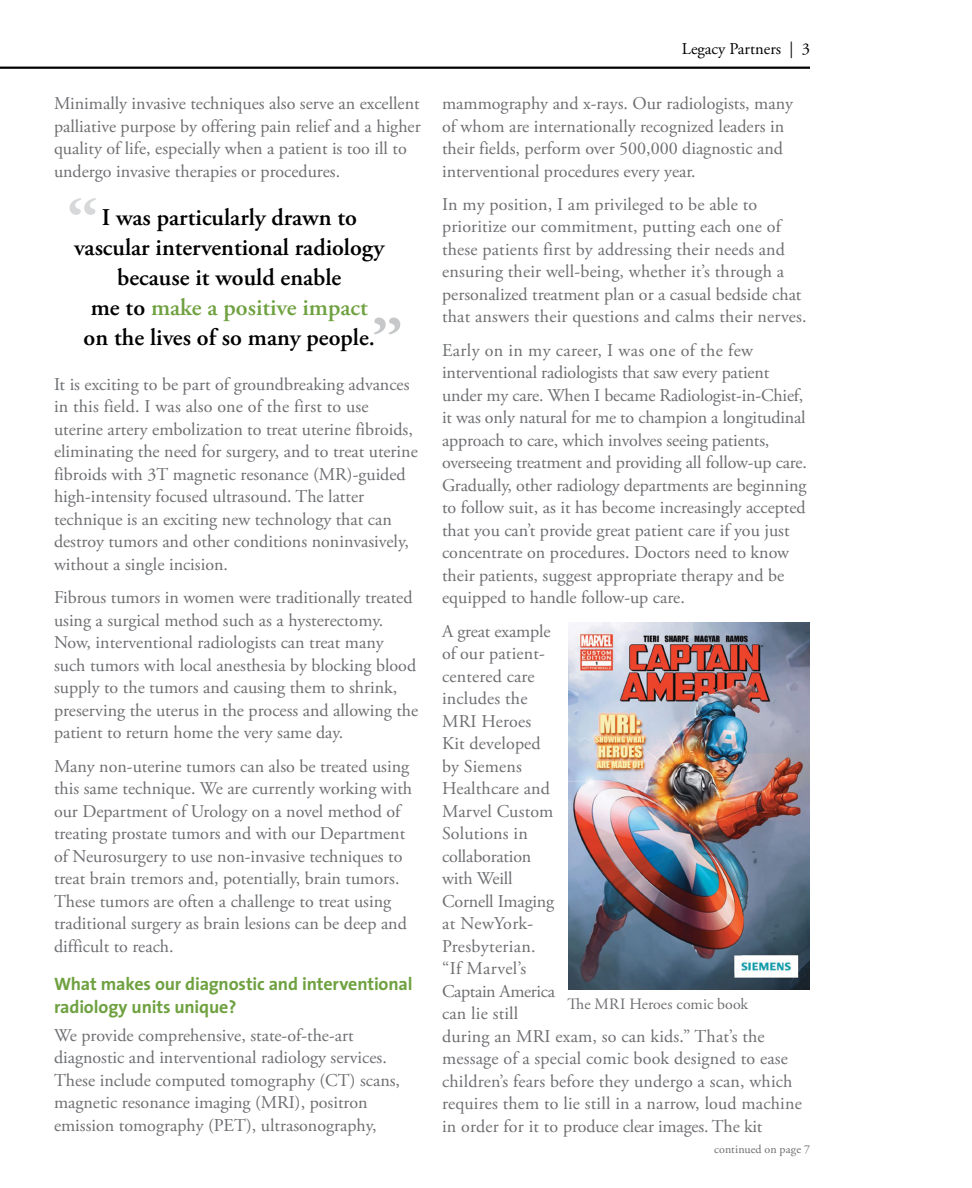
<style>
.page{position:relative;width:972px;height:1188px;background:#fff}
.page>*{position:absolute;margin:0;border:0;box-sizing:border-box;transform-origin:0 0}
.Body{font:600 24px/30px "Adobe Garamond Pro";color:#000;text-align:center}
.Body-2{font:18px/22.5px "Adobe Garamond Pro";color:#6d6e71}
.t1{font:700 18px/22.5px "The Sans";letter-spacing:-.01em;color:#6fa141}
.t2{font:16.5px "Adobe Garamond Pro";color:#000}
.Body-3{font:15.75px "Adobe Garamond Pro";letter-spacing:.005em;color:#6d6e71}
.Quotes{font:12px "Adobe Garamond Pro";letter-spacing:.01em;color:#6d6e71}
.s1{color:#6fa141}
</style>
<div class="page">
<hr style="left:0;top:67px;width:810px;height:2px;background:#000">
<svg style="left:70px;top:198px;width:26px;height:17px"></svg>
<svg style="left:374px;top:318px;width:26px;height:16px"></svg>
<img style="left:569px;top:623px;width:241px;height:367px">
<p class="Body-2" style="left:54px;top:93px;width:368px">Minimally invasive techniques also serve an excellent palliative purpose by offering pain relief and a higher quality of life, especially when a patient is too ill to undergo invasive therapies or procedures.</p>
<p class="Body" style="left:74px;top:202px;width:312px">I was particularly drawn to vascular interventional radiology because it would enable<br>me to <span class="s1">make a positive impact<br></span>on the lives of so many people.</p>
<p class="Body-2" style="left:54px;top:374px;width:365px">It is exciting to be part of groundbreaking advances in this field. I was also one of the first to use uterine artery embolization to treat uterine fibroids, eliminating the need for surgery, and to treat uterine fibroids with 3T magnetic resonance (MR)-guided high-intensity focused ultrasound. The latter technique is an exciting new technology that can destroy tumors and other conditions noninvasively, without a single incision.</p>
<p class="Body-2" style="left:54px;top:587px;width:366px">Fibrous tumors in women were traditionally treated using a surgical method such as a hysterectomy.<br>Now, interventional radiologists can treat many such tumors with local anesthesia by blocking blood supply to the tumors and causing them to shrink, preserving the uterus in the process and allowing the patient to return home the very same day.</p>
<p class="Body-2" style="left:54px;top:755px;width:360px">Many non-uterine tumors can also be treated using this same technique. We are currently working with our Department of Urology on a novel method of treating prostate tumors and with our Department of Neurosurgery to use non-invasive techniques to treat brain tremors and, potentially, brain tumors.<br>These tumors are often a challenge to treat using traditional surgery as brain lesions can be deep and difficult to reach.</p>
<h3 class="t1" style="left:54px;top:972px;width:360px">What makes our diagnostic and interventional radiology units unique?</h3>
<p class="Body-2" style="left:54px;top:1024px;width:348px">We provide comprehensive, state-of-the-art diagnostic and interventional radiology services.<br>These include computed tomography (CT) scans, magnetic resonance imaging (MRI), positron emission tomography (PET), ultrasonography,</p>
<p class="t2" style="left:682px;top:39px;width:130px">Legacy Partners | 3</p>
<p class="Body-2" style="left:442px;top:93px;width:352px">mammography and x-rays. Our radiologists, many of whom are internationally recognized leaders in their fields, perform over 500,000 diagnostic and interventional procedures every year.</p>
<p class="Body-2" style="left:442px;top:194px;width:366px">In my position, I am privileged to be able to prioritize our commitment, putting each one of these patients first by addressing their needs and ensuring their well-being, whether it’s through a personalized treatment plan or a casual bedside chat that answers their questions and calms their nerves.</p>
<p class="Body-2" style="left:442px;top:339px;width:366px">Early on in my career, I was one of the few interventional radiologists that saw every patient under my care. When I became Radiologist-in-Chief, it was only natural for me to champion a longitudinal approach to care, which involves seeing patients, overseeing treatment and providing all follow-up care.<br>Gradually, other radiology departments are beginning to follow suit, as it has become increasingly accepted that you can’t provide great patient care if you just concentrate on procedures. Doctors need to know their patients, suggest appropriate therapy and be equipped to handle follow-up care.</p>
<p class="Body-2" style="left:442px;top:620px;width:361px">A great example<br>of our patient-<br>centered care<br>includes the<br>MRI Heroes<br>Kit developed<br>by Siemens<br>Healthcare and<br>Marvel Custom<br>Solutions in<br>collaboration<br>with Weill<br>Cornell Imaging<br>at NewYork-<br>Presbyterian.<br>“If Marvel’s<br>Captain America<br>can lie still<br>during an MRI exam, so can kids.” That’s the message of a special comic book designed to ease children’s fears before they undergo a scan, which requires them to lie still in a narrow, loud machine in order for it to produce clear images. The kit</p>
<p class="Body-3" style="left:568px;top:994px;width:182px">The MRI Heroes comic book</p>
<p class="Quotes" style="left:714px;top:1142px;width:97px">continued on page 7</p>
</div>
